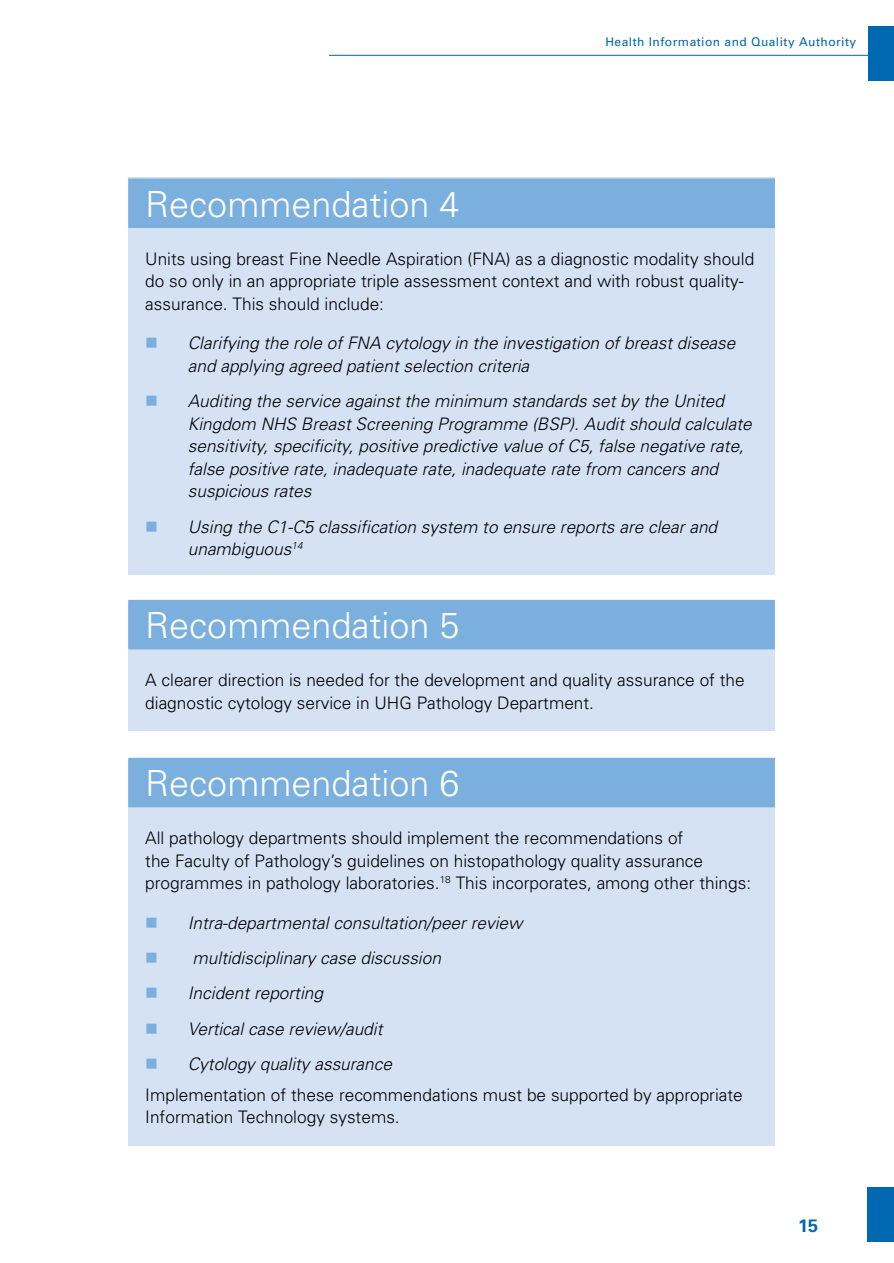
<style>
.page{position:relative;width:894px;height:1263px;background:#fff}
.page>*{position:absolute;margin:0;border:0;box-sizing:border-box;transform-origin:0 0}
.t1{font:300 36px "Univers";color:#fff}
.t2{font:700 18px "Univers";color:#0067b1}
.t3{font:300 17.25px/22.5px "Univers";color:#000}
.t4{font:italic 300 17.25px/22.5px "Univers";color:#000}
.t5{font:12px "Univers";letter-spacing:.04em;color:#0067b1}
.s1{color:#7aafde}
.s2{font-style:italic}
</style>
<div class="page">
<div style="left:868px;top:26px;width:26px;height:55px;background:#0067b1"></div>
<hr style="left:329px;top:55px;width:565px;height:1px;background:#0067b1">
<div style="left:867px;top:1186px;width:27px;height:55px;background:#0067b1"></div>
<div style="left:128px;top:177px;width:646px;height:398px;background:#d5e2f4"></div>
<div style="left:128px;top:601px;width:646px;height:129px;background:#d5e2f4"></div>
<div style="left:128px;top:759px;width:646px;height:385px;background:#d5e2f4"></div>
<div style="left:128px;top:178px;width:646px;height:50px;background:#7aafde"></div>
<div style="left:128px;top:599px;width:646px;height:50px;background:#7aafde"></div>
<div style="left:128px;top:757px;width:646px;height:50px;background:#7aafde"></div>
<p class="t5" style="left:605px;top:34px;width:252px">Health Information and Quality Authority</p>
<h1 class="t1" style="left:145px;top:182px;width:316px">Recommendation 4</h1>
<p class="t3" style="left:145px;top:247px;width:610px">Units using breast Fine Needle Aspiration (FNA) as a diagnostic modality should do so only in an appropriate triple assessment context and with robust quality&shy;assurance. This should include:</p>
<p class="t4" style="left:188px;top:331px;width:549px;text-indent:-43px"><span class="s1">■</span> Clarifying the role of FNA cytology in the investigation of breast disease and applying agreed patient selection criteria</p>
<p class="t4" style="left:188px;top:389px;width:565px;text-indent:-43px"><span class="s1">■</span> Auditing the service against the minimum standards set by the United Kingdom NHS Breast Screening Programme (BSP). Audit should calculate sensitivity, specificity, positive predictive value of C5, false negative rate, false positive rate, inadequate rate, inadequate rate from cancers and suspicious rates</p>
<p class="t4" style="left:188px;top:514px;width:531px;text-indent:-43px"><span class="s1">■</span> Using the C1-C5 classification system to ensure reports are clear and unambiguous<sup>14</sup></p>
<h1 class="t1" style="left:145px;top:603px;width:316px">Recommendation 5</h1>
<p class="t3" style="left:145px;top:668px;width:601px">A clearer direction is needed for the development and quality assurance of the diagnostic cytology service in UHG Pathology Department.</p>
<h1 class="t1" style="left:145px;top:761px;width:316px">Recommendation 6</h1>
<p class="t3" style="left:145px;top:826px;width:607px">All pathology departments should implement the recommendations of<br>the Faculty of Pathology’s guidelines on histopathology quality assurance programmes in pathology laboratories.<sup>18</sup> This incorporates, among other things:</p>
<p class="t4" style="left:145px;top:910px;width:379px"><span class="s1">■</span> Intra-departmental consultation/peer review</p>
<p class="t4" style="left:145px;top:945px;width:297px"><span class="s1">■</span> multidisciplinary case discussion</p>
<p class="t4" style="left:145px;top:981px;width:179px"><span class="s1">■</span> Incident reporting</p>
<p class="t4" style="left:145px;top:1016px;width:239px"><span class="s1">■</span> Vertical case review/audit</p>
<p class="t3" style="left:145px;top:1047px;width:599px;line-height:31px"><span class="s1">■</span> <span class="s2">Cytology quality assurance<br></span>Implementation of these recommendations must be supported by appropriate</p>
<p class="t3" style="left:145px;top:1105px;width:256px">Information Technology systems.</p>
<p class="t2" style="left:798px;top:1213px;width:22px">15</p>
</div>
